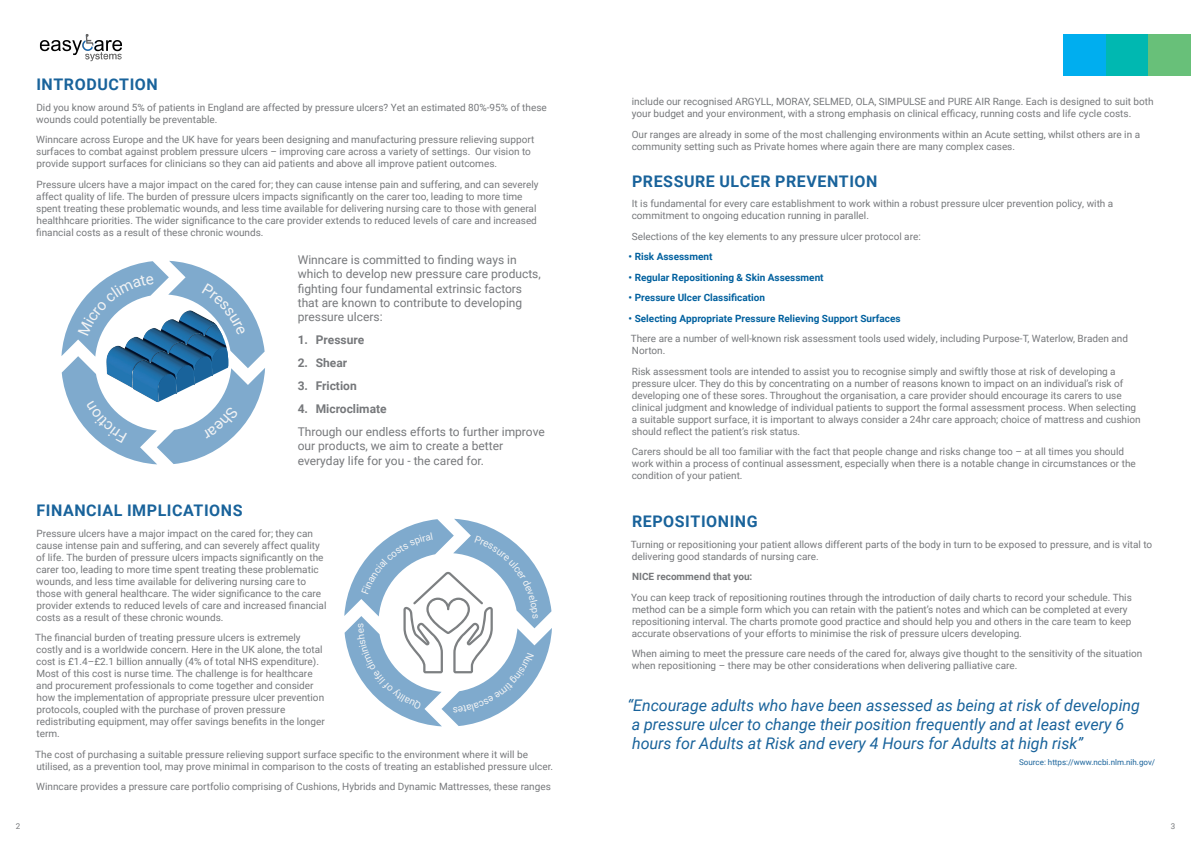
<style>
.page{position:relative;width:1191px;height:842px;background:#fff}
.page>*{position:absolute;margin:0;border:0;box-sizing:border-box;transform-origin:0 0}
.t1{font:italic 16px/19.2px "Roboto";color:#19639b}
.t2{font:700 16px "Roboto";letter-spacing:.035em;color:#19639b}
.t3{font:12px/14.4px "Roboto";color:#76787b}
.t4{font:700 12px "Roboto";color:#76787b}
.t5{font:10px/12px "Roboto";color:#76787b}
.t6{font:700 10px "Roboto";color:#02619f}
.t7{font:700 10px "Roboto";color:#76787b}
.t8{font:8px "Roboto";color:#19639b}
.t9{font:8px "Roboto";color:#76787b}
</style>
<div class="page">
<div style="left:1063px;top:34px;width:43px;height:41px;background:#00aeef"></div>
<div style="left:1106px;top:34px;width:42px;height:41px;background:#00b8b1"></div>
<div style="left:1148px;top:34px;width:43px;height:41px;background:#68c079"></div>
<img style="left:39px;top:34px;width:83px;height:27px">
<svg style="left:61px;top:261px;width:204px;height:203px"></svg>
<svg style="left:344px;top:519px;width:208px;height:207px"></svg>
<p class="t9" style="left:16px;top:821px;width:6px">2</p>
<h1 class="t2" style="left:36px;top:74px;width:123px">INTRODUCTION</h1>
<p class="t5" style="left:36px;top:101px;width:512px">Did you know around 5% of patients in England are affected by pressure ulcers? Yet an estimated 80%-95% of these wounds could potentially be preventable.</p>
<p class="t5" style="left:36px;top:134px;width:499px">Winncare across Europe and the UK have for years been designing and manufacturing pressure relieving support surfaces to combat against problem pressure ulcers – improving care across a variety of settings. Our vision to provide support surfaces for clinicians so they can aid patients and above all improve patient outcomes.</p>
<p class="t5" style="left:36px;top:178px;width:504px">Pressure ulcers have a major impact on the cared for; they can cause intense pain and suffering, and can severely affect quality of life. The burden of pressure ulcers impacts significantly on the carer too, leading to more time spent treating these problematic wounds, and less time available for delivering nursing care to those with general healthhcare priorities. The wider significance to the care provider extends to reduced levels of care and increased financial costs as a result of these chronic wounds.</p>
<p class="t3" style="left:298px;top:252px;width:245px">Winncare is committed to finding ways in which to develop new pressure care products, fighting four fundamental extrinsic factors that are known to contribute to developing pressure ulcers:</p>
<p class="t4" style="left:298px;top:332px;width:68px">1. Pressure</p>
<p class="t4" style="left:298px;top:355px;width:51px">2. Shear</p>
<p class="t4" style="left:298px;top:377px;width:60px">3. Friction</p>
<p class="t4" style="left:298px;top:400px;width:90px">4. Microclimate</p>
<p class="t3" style="left:298px;top:424px;width:248px">Through our endless efforts to further improve our products, we aim to create a better everyday life for you - the cared for.</p>
<h1 class="t2" style="left:37px;top:499px;width:207px">FINANCIAL IMPLICATIONS</h1>
<p class="t5" style="left:36px;top:527px;width:292px">Pressure ulcers have a major impact on the cared for; they can cause intense pain and suffering, and can severely affect quality of life. The burden of pressure ulcers impacts significantly on the carer too, leading to more time spent treating these problematic wounds, and less time available for delivering nursing care to those with general healthcare. The wider significance to the care provider extends to reduced levels of care and increased financial costs as a result of these chronic wounds.</p>
<p class="t5" style="left:35px;top:631px;width:291px">The financial burden of treating pressure ulcers is extremely costly and is a worldwide concern. Here in the UK alone, the total cost is £1.4–£2.1 billion annually (4% of total NHS expenditure).<br>Most of this cost is nurse time. The challenge is for healthcare and procurement professionals to come together and consider how the implementation of appropriate pressure ulcer prevention protocols, coupled with the purchase of proven pressure redistributing equipment, may offer savings benefits in the longer term.</p>
<p class="t5" style="left:35px;top:748px;width:519px">The cost of purchasing a suitable pressure relieving support surface specific to the environment where it will be utilised, as a prevention tool, may prove minimal in comparison to the costs of treating an established pressure ulcer.</p>
<p class="t5" style="left:36px;top:780px;width:516px">Winncare provides a pressure care portfolio comprising of Cushions, Hybrids and Dynamic Mattresses, these ranges</p>
<p class="t5" style="left:632px;top:96px;width:523px">include our recognised ARGYLL, MORAY, SELMED, OLA, SIMPULSE and PURE AIR Range. Each is designed to suit both your budget and your environment, with a strong emphasis on clinical efficacy, running costs and life cycle costs.</p>
<p class="t5" style="left:631px;top:128px;width:510px">Our ranges are already in some of the most challenging environments within an Acute setting, whilst others are in a community setting such as Private homes where again there are many complex cases.</p>
<h1 class="t2" style="left:632px;top:170px;width:247px">PRESSURE ULCER PREVENTION</h1>
<p class="t5" style="left:631px;top:197px;width:483px">It is fundamental for every care establishment to work within a robust pressure ulcer prevention policy, with a commitment to ongoing education running in parallel.</p>
<p class="t5" style="left:632px;top:230px;width:290px">Selections of the key elements to any pressure ulcer protocol are:</p>
<p class="t6" style="left:628px;top:250px;width:85px">• Risk Assessment</p>
<p class="t6" style="left:628px;top:270px;width:196px">• Regular Repositioning &amp; Skin Assessment</p>
<p class="t6" style="left:628px;top:291px;width:138px">• Pressure Ulcer Classification</p>
<p class="t6" style="left:628px;top:311px;width:273px">• Selecting Appropriate Pressure Relieving Support Surfaces</p>
<p class="t5" style="left:630px;top:332px;width:499px">There are a number of well-known risk assessment tools used widely, including Purpose-T, Waterlow, Braden and<br>Norton.</p>
<p class="t5" style="left:631px;top:365px;width:510px">Risk assessment tools are intended to assist you to recognise simply and swiftly those at risk of developing a pressure ulcer. They do this by concentrating on a number of reasons known to impact on an individual’s risk of developing one of these sores. Throughout the organisation, a care provider should encourage its carers to use clinical judgment and knowledge of individual patients to support the formal assessment process. When selecting a suitable support surface, it is important to always consider a 24hr care approach; choice of mattress and cushion should reflect the patient’s risk status.</p>
<p class="t5" style="left:631px;top:445px;width:505px">Carers should be all too familiar with the fact that people change and risks change too – at all times you should work within a process of continual assessment, especially when there is a notable change in circumstances or the condition of your patient.</p>
<h1 class="t2" style="left:632px;top:510px;width:127px">REPOSITIONING</h1>
<p class="t5" style="left:630px;top:538px;width:523px">Turning or repositioning your patient allows different parts of the body in turn to be exposed to pressure, and is vital to delivering good standards of nursing care.</p>
<p class="t7" style="left:632px;top:569px;width:122px">NICE recommend that you:</p>
<p class="t5" style="left:631px;top:591px;width:502px">You can keep track of repositioning routines through the introduction of daily charts to record your schedule. This method can be a simple form which you can retain with the patient’s notes and which can be completed at every repositioning interval. The charts promote good practice and should help you and others in the care team to keep accurate observations of your efforts to minimise the risk of pressure ulcers developing.</p>
<p class="t5" style="left:631px;top:647px;width:512px">When aiming to meet the pressure care needs of the cared for, always give thought to the sensitivity of the situation when repositioning – there may be other considerations when delivering palliative care.</p>
<h1 class="t1" style="left:627px;top:695px;width:514px">“Encourage adults who have been assessed as being at risk of developing a pressure ulcer to change their position frequently and at least every 6 hours for Adults at Risk and every 4 Hours for Adults at high risk”</h1>
<p class="t8" style="left:1019px;top:756px;width:137px">Source: https://www.ncbi.nlm.nih.gov/</p>
<p class="t9" style="left:1170px;top:821px;width:6px">3</p>
</div>
